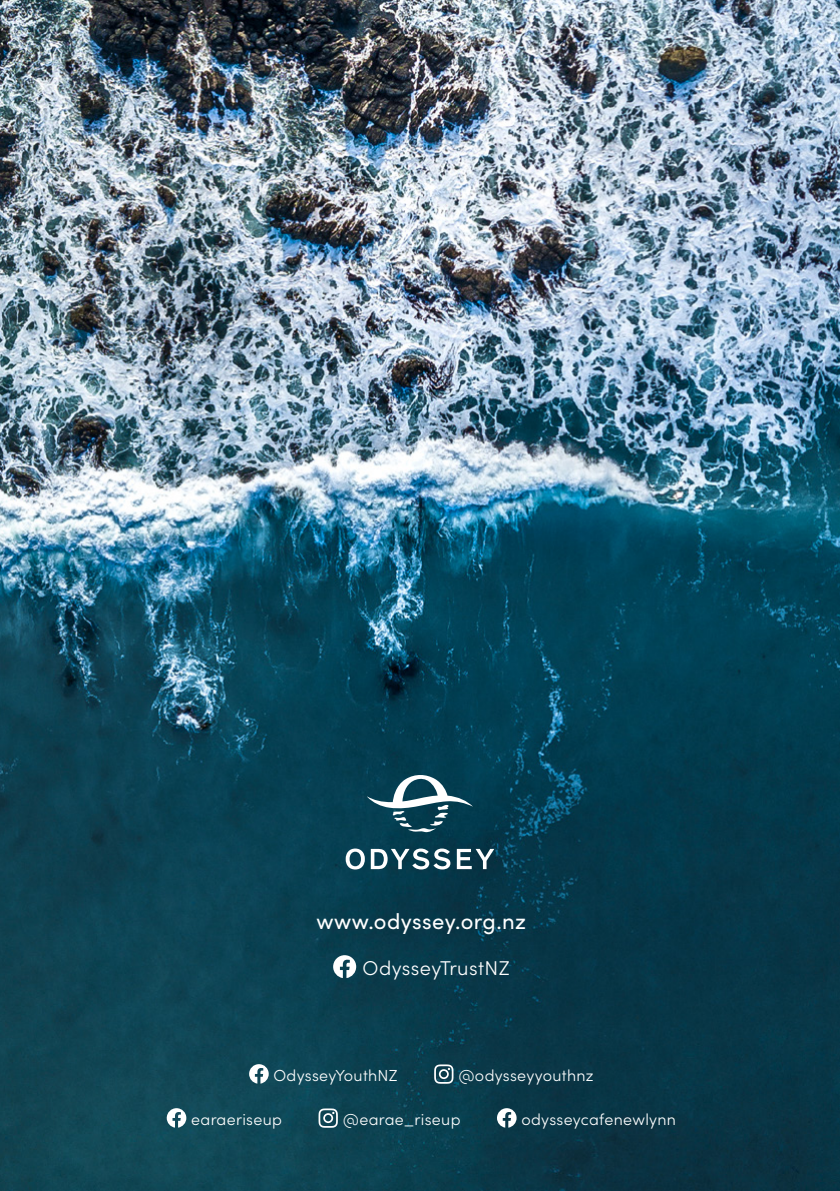
<style>
.page{position:relative;width:840px;height:1191px;background:#fff}
.page>*{position:absolute;margin:0;border:0;box-sizing:border-box;transform-origin:0 0}
.t1{font:22px "Sofia Pro";letter-spacing:.02em;color:#fff}
.t2{font:300 20px "Sofia Pro";letter-spacing:.02em;color:#fff}
.t3{font:300 16px "Sofia Pro";letter-spacing:.02em;color:#fff}
</style>
<div class="page">
<img style="left:0;top:0;width:839px;height:1191px">
<svg style="left:345px;top:848px;width:19px;height:21px"></svg>
<svg style="left:370px;top:848px;width:80px;height:21px"></svg>
<svg style="left:456px;top:849px;width:38px;height:20px"></svg>
<svg style="left:367px;top:773px;width:105px;height:59px"></svg>
<svg style="left:333px;top:955px;width:23px;height:23px"></svg>
<svg style="left:249px;top:1064px;width:19px;height:19px"></svg>
<svg style="left:434px;top:1064px;width:19px;height:19px"></svg>
<svg style="left:167px;top:1108px;width:19px;height:19px"></svg>
<svg style="left:318px;top:1108px;width:19px;height:19px"></svg>
<svg style="left:496px;top:1108px;width:20px;height:19px"></svg>
<h1 class="t1" style="left:316px;top:905px;width:211px">www.odyssey.org.nz</h1>
<p class="t2" style="left:362px;top:953px;width:148px">OdysseyTrustNZ</p>
<p class="t3" style="left:273px;top:1063px;width:126px">OdysseyYouthNZ</p>
<p class="t3" style="left:458px;top:1063px;width:137px">@odysseyyouthnz</p>
<p class="t3" style="left:191px;top:1107px;width:92px">earaeriseup</p>
<p class="t3" style="left:342px;top:1107px;width:119px">@earae_riseup</p>
<p class="t3" style="left:521px;top:1107px;width:156px">odysseycafenewlynn</p>
</div>
